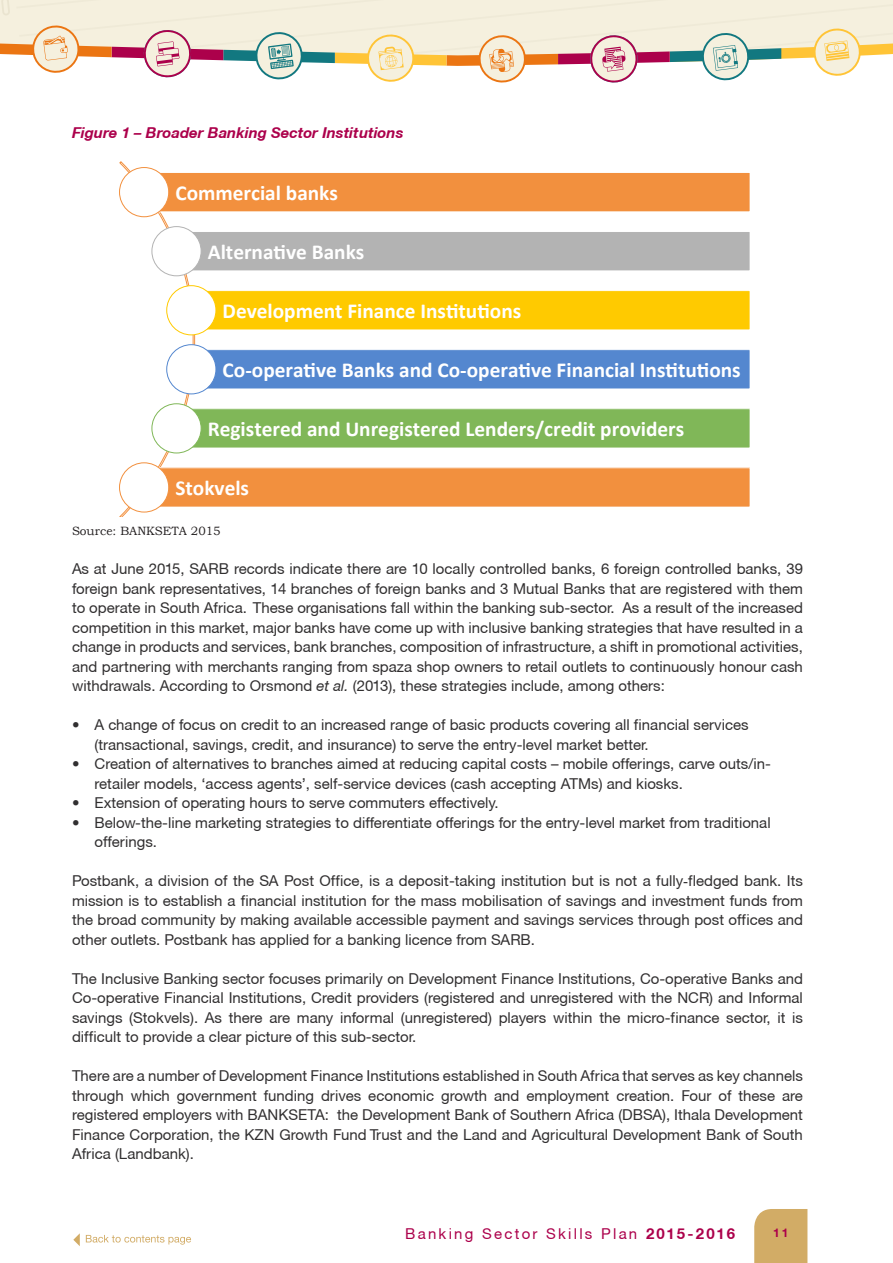
<style>
.page{position:relative;width:893px;height:1263px;background:#fff}
.page>*{position:absolute;margin:0;border:0;box-sizing:border-box;transform-origin:0 0}
.t1{font:700 21.3px "Calibri";color:#fff}
.main_copy{font:15px/19.5px "Helvetica Neue CE";color:#312f30;text-align:justify}
.t2{font:italic 700 15px "Helvetica Neue CE";color:#ac014b}
.t3{font:15px "Helvetica Neue CE";letter-spacing:.15em;color:#ac014b}
.t4{font:12px "Bookman Old Style";color:#231f20}
.t5{font:700 12px "Helvetica Neue";color:#ac014b}
.s1{font-style:italic}
.s2{font-family:"Times New Roman"}
.s3{font-weight:700}
</style>
<div class="page">
<svg style="left:0;top:0;width:893px;height:83px"></svg>
<div style="left:754px;top:1209px;width:53px;height:54px;background:#d2ac66"></div>
<svg style="left:119px;top:161px;width:88px;height:356px"></svg>
<div style="left:144px;top:172px;width:606px;height:40px;background:#f2903e"></div>
<div style="left:144px;top:172px;width:606px;height:40px;border:1px solid #fff"></div>
<div style="left:120px;top:168px;width:49px;height:49px;background:#fff;border-radius:50%"></div>
<div style="left:119px;top:167px;width:50px;height:50px;border:1px solid #f2903e;border-radius:50%"></div>
<div style="left:177px;top:231px;width:573px;height:40px;background:#b3b3b3"></div>
<div style="left:176px;top:231px;width:574px;height:40px;border:1px solid #fff"></div>
<div style="left:152px;top:227px;width:49px;height:49px;background:#fff;border-radius:50%"></div>
<div style="left:151px;top:226px;width:51px;height:50px;border:1px solid #b3b3b3;border-radius:50%"></div>
<div style="left:191px;top:291px;width:559px;height:39px;background:#ffca00"></div>
<div style="left:191px;top:290px;width:559px;height:40px;border:1px solid #fff"></div>
<div style="left:167px;top:286px;width:49px;height:49px;background:#fff;border-radius:50%"></div>
<div style="left:166px;top:285px;width:50px;height:50px;border:1px solid #ffca00;border-radius:50%"></div>
<div style="left:191px;top:350px;width:559px;height:39px;background:#5487cf"></div>
<div style="left:191px;top:349px;width:559px;height:40px;border:1px solid #fff"></div>
<div style="left:167px;top:345px;width:49px;height:49px;background:#fff;border-radius:50%"></div>
<div style="left:166px;top:344px;width:50px;height:50px;border:1px solid #5487cf;border-radius:50%"></div>
<div style="left:177px;top:409px;width:573px;height:39px;background:#80b758"></div>
<div style="left:176px;top:408px;width:574px;height:40px;border:1px solid #fff"></div>
<div style="left:152px;top:404px;width:49px;height:49px;background:#fff;border-radius:50%"></div>
<div style="left:151px;top:403px;width:51px;height:50px;border:1px solid #80b758;border-radius:50%"></div>
<div style="left:144px;top:468px;width:606px;height:39px;background:#f2903e"></div>
<div style="left:144px;top:467px;width:606px;height:41px;border:1px solid #fff"></div>
<div style="left:120px;top:463px;width:49px;height:49px;background:#fff;border-radius:50%"></div>
<div style="left:119px;top:462px;width:50px;height:50px;border:1px solid #f2903e;border-radius:50%"></div>
<svg style="left:73px;top:1233px;width:7px;height:13px"></svg>
<svg style="left:86px;top:1235px;width:105px;height:9px"></svg>
<p class="t2" style="left:72px;top:124px;width:333px">Figure 1 – Broader Banking Sector Institutions</p>
<p class="t1" style="left:175px;top:179px;width:164px">Commercial banks</p>
<p class="t1" style="left:208px;top:238px;width:158px">Alterna1ve Banks</p>
<p class="t1" style="left:223px;top:297px;width:300px">Development Finance Ins1tu1ons</p>
<p class="t1" style="left:223px;top:356px;width:520px">Co-opera1ve Banks and Co-opera1ve Financial Ins1tu1ons</p>
<p class="t1" style="left:208px;top:415px;width:478px">Registered and Unregistered Lenders/credit providers</p>
<p class="t1" style="left:175px;top:474px;width:75px">Stokvels</p>
<p class="t4" style="left:72px;top:524px;width:150px">Source: BANKSETA 2015</p>
<p class="main_copy" style="left:72px;top:559px;width:732px">As at June 2015, SARB records indicate there are 10 locally controlled banks, 6 foreign controlled banks, 39 foreign bank representatives, 14 branches of foreign banks and 3 Mutual Banks that are registered with them to operate in South Africa. These organisations fall within the banking sub-sector. As a result of the increased competition in this market, major banks have come up with inclusive banking strategies that have resulted in a change in products and services, bank branches, composition of infrastructure, a shift in promotional activities, and partnering with merchants ranging from spaza shop owners to retail outlets to continuously honour cash withdrawals. According to Orsmond <span class="s1">et al.</span> (2013), these strategies include, among others:</p>
<p class="main_copy" style="left:95px;top:715px;width:656px;text-indent:-22px">• A change of focus on credit to an increased range of basic products covering all financial services (transactional, savings, credit, and insurance) to serve the entry-level market better.</p>
<p class="main_copy" style="left:95px;top:754px;width:678px;text-indent:-22px">• Creation of alternatives to branches aimed at reducing capital costs – mobile offerings, carve outs/in&shy;retailer models, ‘access agents’, self-service devices (cash accepting ATMs) and kiosks.</p>
<p class="main_copy" style="left:72px;top:793px;width:428px">• Extension of operating hours to serve commuters effectively.</p>
<p class="main_copy" style="left:95px;top:813px;width:678px;text-indent:-22px">• Below-the-line marketing strategies to differentiate offerings for the entry-level market from traditional offerings.</p>
<p class="main_copy" style="left:72px;top:871px;width:732px">Postbank, a division of the SA Post Office, is a deposit-taking institution but is not a fully<span class="s2">-</span>fledged bank. Its mission is to establish a financial institution for the mass mobilisation of savings and investment funds from the broad community by making available accessible payment and savings services through post offices and other outlets. Postbank has applied for a banking licence from SARB.</p>
<p class="main_copy" style="left:72px;top:969px;width:732px">The Inclusive Banking sector focuses primarily on Development Finance Institutions, Co-operative Banks and Co-operative Financial Institutions, Credit providers (registered and unregistered with the NCR) and Informal savings (Stokvels). As there are many informal (unregistered) players within the micro-finance sector, it is difficult to provide a clear picture of this sub-sector.</p>
<p class="main_copy" style="left:72px;top:1066px;width:732px">There are a number of Development Finance Institutions established in South Africa that serves as key channels through which government funding drives economic growth and employment creation. Four of these are registered employers with BANKSETA: the Development Bank of Southern Africa (DBSA), Ithala Development Finance Corporation, the KZN Growth Fund Trust and the Land and Agricultural Development Bank of South Africa (Landbank).</p>
<p class="t3" style="left:405px;top:1225px;width:331px">Banking Sector Skills Plan <span class="s3">2015-2016</span></p>
<p class="t5" style="left:773px;top:1223px;width:17px">11</p>
</div>
